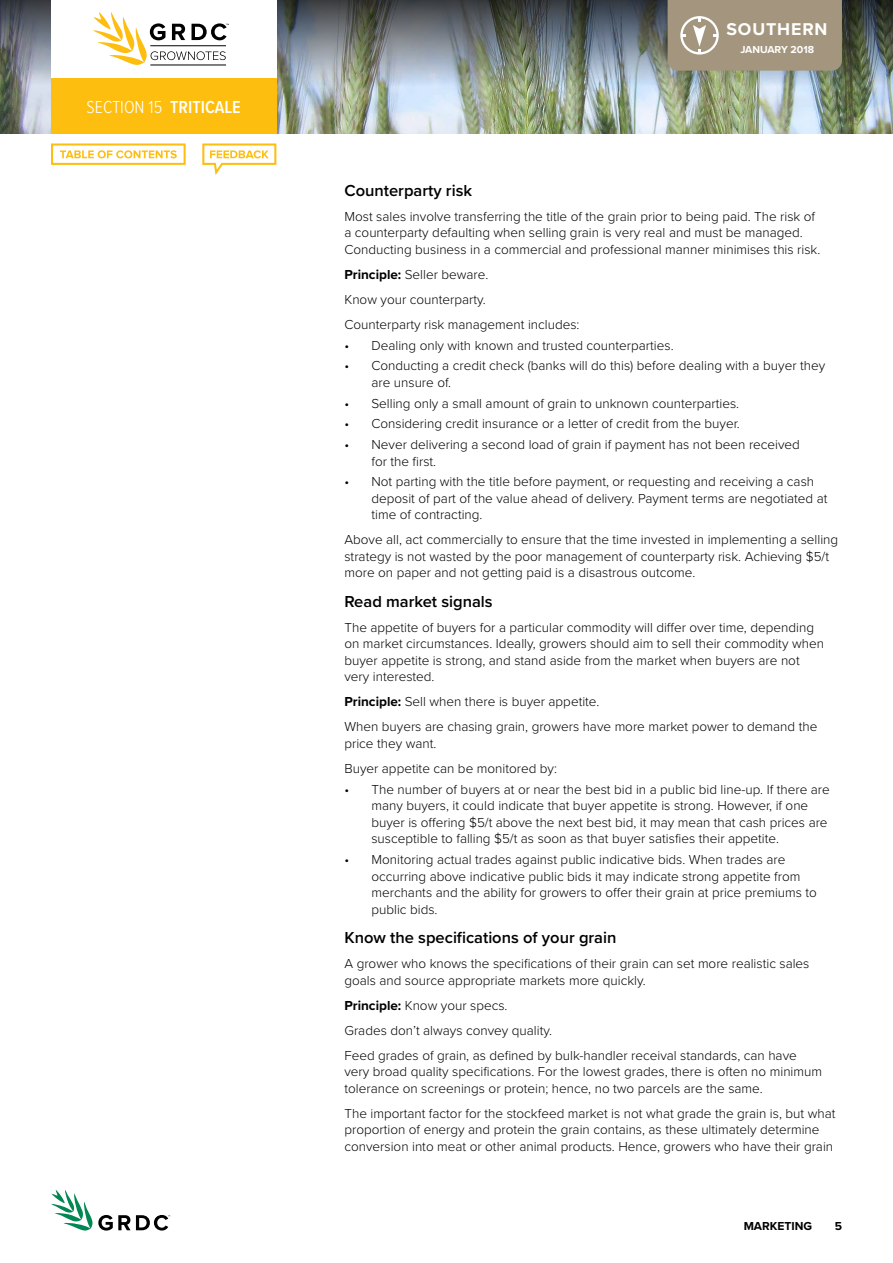
<style>
.page{position:relative;width:893px;height:1263px;background:#fff}
.page>*{position:absolute;margin:0;border:0;box-sizing:border-box;transform-origin:0 0}
.t1{font:300 18px "Proxima Nova Cond";color:#fff}
.t2{font:700 17.7px "Proxima Nova";letter-spacing:.05em;color:#fff}
.t3{font:600 16.5px "Proxima Nova";color:#000}
.t4{font:300 13.5px/16.5px "Proxima Nova";color:#000}
.t5{font:700 12px "Proxima Nova";color:#000}
.t6{font:700 10.5px "Proxima Nova";color:#fff}
.s1{font-weight:600}
.s2{font-weight:700}
</style>
<div class="page">
<img style="left:0;top:117px;width:893px;height:16px">
<img style="left:0;top:0;width:893px;height:117px">
<svg style="left:51px;top:1190px;width:119px;height:41px"></svg>
<div style="left:51px;top:0;width:225px;height:81px;background:#fff"></div>
<div style="left:51px;top:78px;width:225px;height:55px;background:#febe10"></div>
<div style="left:668px;top:0;width:174px;height:71px;background:#a4967e"></div>
<hr style="left:150px;top:65px;width:76px;height:1px;background:#000">
<svg style="left:93px;top:12px;width:136px;height:53px"></svg>
<svg style="left:51px;top:143px;width:135px;height:22px"></svg>
<svg style="left:202px;top:143px;width:74px;height:32px"></svg>
<h1 class="t1" style="left:87px;top:94px;width:93px">SECTION 15 <span class="s1">TRITICALE</span></h1>
<h2 class="t2" style="left:726px;top:19px;width:103px">SOUTHERN</h2>
<p class="t6" style="left:740px;top:41px;width:75px">January 2018</p>
<p class="t3" style="left:344px;top:178px;width:129px">Counterparty risk</p>
<p class="t4" style="left:344px;top:207px;width:477px">Most sales involve transferring the title of the grain prior to being paid. The risk of a counterparty defaulting when selling grain is very real and must be managed.<br>Conducting business in a commercial and professional manner minimises this risk.</p>
<p class="t4" style="left:344px;top:261px;width:237px;line-height:25px"><span class="s2">Principle:</span> Seller beware.<br>Know your counterparty.<br>Counterparty risk management includes:</p>
<p class="t4" style="left:344px;top:336px;width:331px">• Dealing only with known and trusted counterparties.</p>
<p class="t4" style="left:371px;top:357px;width:455px;text-indent:-27px">• Conducting a credit check (banks will do this) before dealing with a buyer they are unsure of.</p>
<p class="t4" style="left:344px;top:394px;width:396px">• Selling only a small amount of grain to unknown counterparties.</p>
<p class="t4" style="left:344px;top:415px;width:397px">• Considering credit insurance or a letter of credit from the buyer.</p>
<p class="t4" style="left:371px;top:436px;width:430px;text-indent:-27px">• Never delivering a second load of grain if payment has not been received for the first.</p>
<p class="t4" style="left:371px;top:473px;width:458px;text-indent:-27px">• Not parting with the title before payment, or requesting and receiving a cash deposit of part of the value ahead of delivery. Payment terms are negotiated at time of contracting.</p>
<p class="t4" style="left:344px;top:531px;width:495px">Above all, act commercially to ensure that the time invested in implementing a selling strategy is not wasted by the poor management of counterparty risk. Achieving $5/t more on paper and not getting paid is a disastrous outcome.</p>
<p class="t3" style="left:344px;top:589px;width:150px">Read market signals</p>
<p class="t4" style="left:344px;top:618px;width:481px">The appetite of buyers for a particular commodity will differ over time, depending on market circumstances. Ideally, growers should aim to sell their commodity when buyer appetite is strong, and stand aside from the market when buyers are not very interested.</p>
<p class="t4" style="left:344px;top:689px;width:474px;line-height:25px"><span class="s2">Principle:</span> Sell when there is buyer appetite.<br>When buyers are chasing grain, growers have more market power to demand the</p>
<p class="t4" style="left:344px;top:730px;width:214px;line-height:25px">price they want.<br>Buyer appetite can be monitored by:</p>
<p class="t4" style="left:371px;top:780px;width:460px;text-indent:-27px">• The number of buyers at or near the best bid in a public bid line-up. If there are many buyers, it could indicate that buyer appetite is strong. However, if one buyer is offering $5/t above the next best bid, it may mean that cash prices are susceptible to falling $5/t as soon as that buyer satisfies their appetite.</p>
<p class="t4" style="left:371px;top:850px;width:447px;text-indent:-27px">• Monitoring actual trades against public indicative bids. When trades are occurring above indicative public bids it may indicate strong appetite from merchants and the ability for growers to offer their grain at price premiums to public bids.</p>
<p class="t3" style="left:344px;top:925px;width:274px">Know the specifications of your grain</p>
<p class="t4" style="left:344px;top:954px;width:466px">A grower who knows the specifications of their grain can set more realistic sales goals and source appropriate markets more quickly.</p>
<p class="t4" style="left:344px;top:992px;width:454px;line-height:25px"><span class="s2">Principle:</span> Know your specs.<br>Grades don’t always convey quality.<br>Feed grades of grain, as defined by bulk-handler receival standards, can have</p>
<p class="t4" style="left:344px;top:1062px;width:479px">very broad quality specifications. For the lowest grades, there is often no minimum tolerance on screenings or protein; hence, no two parcels are the same.</p>
<p class="t4" style="left:344px;top:1104px;width:492px">The important factor for the stockfeed market is not what grade the grain is, but what proportion of energy and protein the grain contains, as these ultimately determine conversion into meat or other animal products. Hence, growers who have their grain</p>
<p class="t5" style="left:754px;top:1217px;width:58px">arketi ng</p>
<p class="t5" style="left:835px;top:1217px;width:9px">5</p>
</div>
